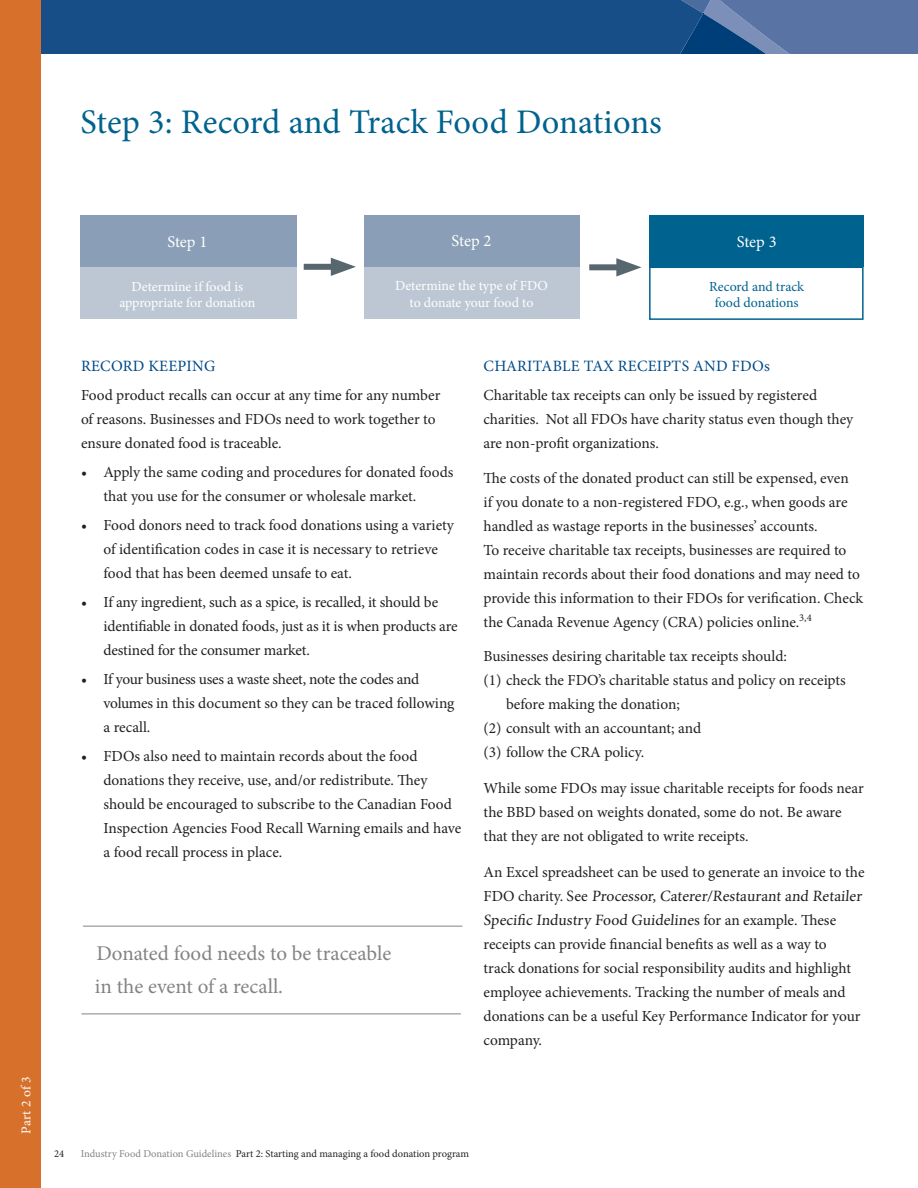
<style>
.page{position:relative;width:918px;height:1188px;background:#fff}
.page>*{position:absolute;margin:0;border:0;box-sizing:border-box;transform-origin:0 0}
.this_header{font:34.5px "Minion Pro";color:#00628e}
.this_quote-WORDS{font:21px/33px "Minion Pro";color:#838386}
.this_box_copy{font:16.5px "Minion Pro";letter-spacing:-.005em;color:#fff}
.this_body{font:15.75px/24px "Minion Pro";color:#231f20}
.this_body-2{font:15.75px "Minion Pro";letter-spacing:.015em;color:#004a87}
.this_body_bold{font:15.75px "Minion Pro";letter-spacing:.015em;color:#004a87}
.this_body-3{font:15.3px/24px "Minion Pro";letter-spacing:-.005em;color:#231f20}
.this_body_bold-2{font:15.3px/24px "Minion Pro";letter-spacing:-.005em;color:#231f20}
.this_box_copy-2{font:13.8px/16.5px "Minion Pro";letter-spacing:-.005em;color:#fff;text-align:center}
.this_box_copy-3{font:13.8px/16.5px "Minion Pro";letter-spacing:-.005em;color:#00628e;text-align:center}
.t1{font:13.5px "Minion Pro";letter-spacing:.01em;color:#fff}
.t2{font:10.5px "Minion Pro";letter-spacing:-.005em;color:#231f20}
.s1{font-size:15.3px}
.s2{color:#838386}
</style>
<div class="page">
<svg style="left:40px;top:0;width:878px;height:54px;background:#25568e"></svg>
<div style="left:0;top:0;width:40px;height:1188px;background:#d6702b"></div>
<hr style="left:83px;top:926px;width:379px;height:1px;background:#838386">
<hr style="left:81px;top:1014px;width:380px;height:1px;background:#838386">
<div style="left:364px;top:215px;width:216px;height:52px;background:#8a9fb7"></div>
<div style="left:364px;top:267px;width:216px;height:51px;background:#bdc7d4"></div>
<div style="left:649px;top:215px;width:215px;height:52px;background:#00628e"></div>
<div style="left:649px;top:267px;width:215px;height:53px;border:2px solid #00628e"></div>
<div style="left:304px;top:264px;width:37px;height:6px;background:#57666f"></div>
<svg style="left:331px;top:258px;width:25px;height:18px"></svg>
<div style="left:81px;top:215px;width:216px;height:52px;background:#8a9fb7"></div>
<div style="left:81px;top:267px;width:216px;height:51px;background:#bdc7d4"></div>
<div style="left:589px;top:264px;width:38px;height:6px;background:#57666f"></div>
<svg style="left:616px;top:258px;width:26px;height:18px"></svg>
<p class="this_header" style="left:81px;top:99px;width:583px">Step 3: Record and Track Food Donations</p>
<p class="t1" style="left:17px;top:1134px;width:59px;rotate:-90deg">Part 2 of 3</p>
<p class="this_box_copy" style="left:167px;top:230px;width:41px">Step 1</p>
<p class="this_box_copy-2" style="left:119px;top:278px;width:138px">Determine if food is appropriate for donation</p>
<p class="this_box_copy" style="left:452px;top:230px;width:41px">Step 2</p>
<p class="this_box_copy-2" style="left:395px;top:278px;width:154px">Determine the type of FDO to donate your food to</p>
<p class="this_box_copy" style="left:737px;top:230px;width:41px">Step 3</p>
<p class="this_box_copy-3" style="left:709px;top:278px;width:96px">Record and track food donations</p>
<p class="this_body_bold" style="left:81px;top:356px;width:136px">RECORD KEEPING</p>
<p class="this_body_bold-2" style="left:81px;top:384px;width:361px">Food product recalls can occur at any time for any number of reasons. Businesses and FDOs need to work together to ensure donated food is traceable.</p>
<p class="this_body-3" style="left:104px;top:460px;width:351px;text-indent:-22px">• Apply the same coding and procedures for donated foods that you use for the consumer or wholesale market.</p>
<p class="this_body-3" style="left:104px;top:513px;width:352px;text-indent:-22px">• Food donors need to track food donations using a variety of identification codes in case it is necessary to retrieve food that has been deemed unsafe to eat.</p>
<p class="this_body-3" style="left:104px;top:590px;width:356px;text-indent:-22px">• If any ingredient, such as a spice, is recalled, it should be identifiable in donated foods, just as it is when products are destined for the consumer market.</p>
<p class="this_body-3" style="left:104px;top:667px;width:353px;text-indent:-22px">• If your business uses a waste sheet, note the codes and volumes in this document so they can be traced following a recall.</p>
<p class="this_body-3" style="left:104px;top:744px;width:359px;text-indent:-22px">• FDOs also need to maintain records about the food donations they receive, use, and/or redistribute. They should be encouraged to subscribe to the Canadian Food Inspection Agencies Food Recall Warning emails and have a food recall process in place.</p>
<p class="this_quote-WORDS" style="left:95px;top:937px;width:298px">Donated food needs to be traceable in the event of a recall.</p>
<p class="this_body-2" style="left:484px;top:356px;width:288px">CHARITABLE TAX RECEIPTS AND FDOs</p>
<p class="this_body_bold-2" style="left:484px;top:384px;width:371px">Charitable tax receipts can only be issued by registered charities. Not all FDOs have charity status even though they are non-profit organizations.</p>
<p class="this_body-3" style="left:484px;top:466px;width:367px;text-align:justify">The costs of the donated product can still be expensed, even if you donate to a non-registered FDO, e.g., when goods are handled as wastage reports in the businesses’ accounts.</p>
<p class="this_body-3" style="left:484px;top:538px;width:381px">To receive charitable tax receipts, businesses are required to maintain records about their food donations and may need to provide this information to their FDOs for verification. Check the Canada Revenue Agency (CRA) policies online.<sup>3,4</sup></p>
<p class="this_body-3" style="left:484px;top:645px;width:305px">Businesses desiring charitable tax receipts should:</p>
<p class="this_body-3" style="left:484px;top:669px;width:364px">(1) check the FDO’s charitable status and policy on receipts</p>
<p class="this_body-3" style="left:506px;top:693px;width:175px">before making the donation;</p>
<p class="this_body-3" style="left:484px;top:717px;width:219px">(2) consult with an accountant; and</p>
<p class="this_body-3" style="left:484px;top:741px;width:162px">(3) follow the CRA policy.</p>
<p class="this_body-3" style="left:484px;top:777px;width:382px">While some FDOs may issue charitable receipts for foods near the BBD based on weights donated, some do not. Be aware that they are not obligated to write receipts.</p>
<p class="this_body-3" style="left:484px;top:861px;width:383px">An Excel spreadsheet can be used to generate an invoice to the</p>
<p class="this_body" style="left:484px;top:884px;width:382px"><span class="s1">FDO charity.</span> See Processor, Caterer/Restaurant and Retailer<br>Specific Industry Food Guidelines <span class="s1">for an example. These</span></p>
<p class="this_body-3" style="left:484px;top:933px;width:378px">receipts can provide financial benefits as well as a way to track donations for social responsibility audits and highlight employee achievements. Tracking the number of meals and donations can be a useful Key Performance Indicator for your company.</p>
<p class="t2" style="left:54px;top:1146px;width:12px">24</p>
<p class="t2" style="left:81px;top:1146px;width:390px"><span class="s2">Industry Food Donation Guidelines</span> Part 2: Starting and managing a food donation program</p>
</div>
